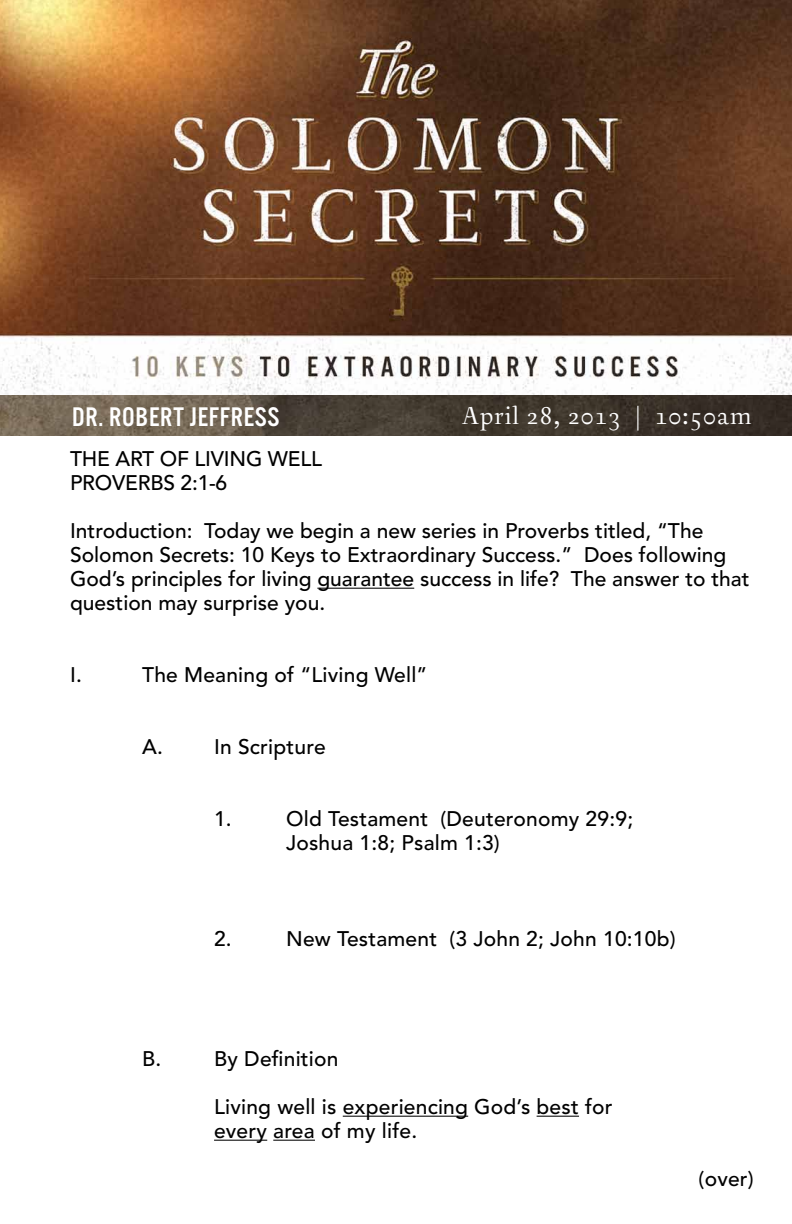
<style>
.page{position:relative;width:792px;height:1224px;background:#fff}
.page>*{position:absolute;margin:0;border:0;box-sizing:border-box;transform-origin:0 0}
.t1{font:28px "Alternate Got No 3 D";letter-spacing:.025em;color:#fff}
.t2{font:26px "Australis Pro";letter-spacing:.025em;color:#fff}
.t3{font:500 21px/24px "Avenir";color:#000}
</style>
<div class="page">
<img style="left:0;top:0;width:792px;height:395px">
<img style="left:0;top:395px;width:792px;height:41px">
<hr style="left:317px;top:588px;width:97px;height:1px;background:#000">
<hr style="left:343px;top:1116px;width:125px;height:1px;background:#000">
<hr style="left:537px;top:1116px;width:42px;height:1px;background:#000">
<hr style="left:214px;top:1140px;width:53px;height:1px;background:#000">
<hr style="left:273px;top:1140px;width:42px;height:1px;background:#000">
<h1 class="t1" style="left:72px;top:403px;width:209px">DR. ROBERT JEFFRESS</h1>
<p class="t2" style="left:463px;top:402px;width:290px">April 28, 2013 | 10:50am</p>
<p class="t3" style="left:70px;top:447px;width:242px">The Art of Living Well<br>Proverbs 2:1-6</p>
<p class="t3" style="left:70px;top:519px;width:681px">I ntroduction: Today we begin a new series in Proverbs titled, “The Solomon Secrets: 10 Keys to Extraordinary Success.” Does following God’s principles for living guarantee success in life? The answer to that question may surprise you.</p>
<p class="t3" style="left:70px;top:663px;width:13px">I.</p>
<p class="t3" style="left:142px;top:663px;width:287px">The Meaning of “Living Well”</p>
<p class="t3" style="left:142px;top:735px;width:50px">A. I</p>
<p class="t3" style="left:220px;top:735px;width:107px">n Scripture</p>
<p class="t3" style="left:286px;top:807px;width:349px;text-indent:18px">ld Testament (Deuteronomy 29:9;<br>Joshua 1:8; Psalm 1:3)</p>
<p class="t3" style="left:214px;top:807px;width:55px">1. O</p>
<p class="t3" style="left:214px;top:927px;width:54px">2. N</p>
<p class="t3" style="left:303px;top:927px;width:374px">ew Testament (3 John 2; John 10:10b)</p>
<p class="t3" style="left:70px;top:1047px;width:44px">B</p>
<p class="t3" style="left:156px;top:1047px;width:40px">. B</p>
<p class="t3" style="left:228px;top:1047px;width:113px">y Definition</p>
<p class="t3" style="left:214px;top:1095px;width:400px">Living well is experiencing God’s best for every area of my life.</p>
<p class="t3" style="left:699px;top:1167px;width:57px">(over)</p>
</div>
